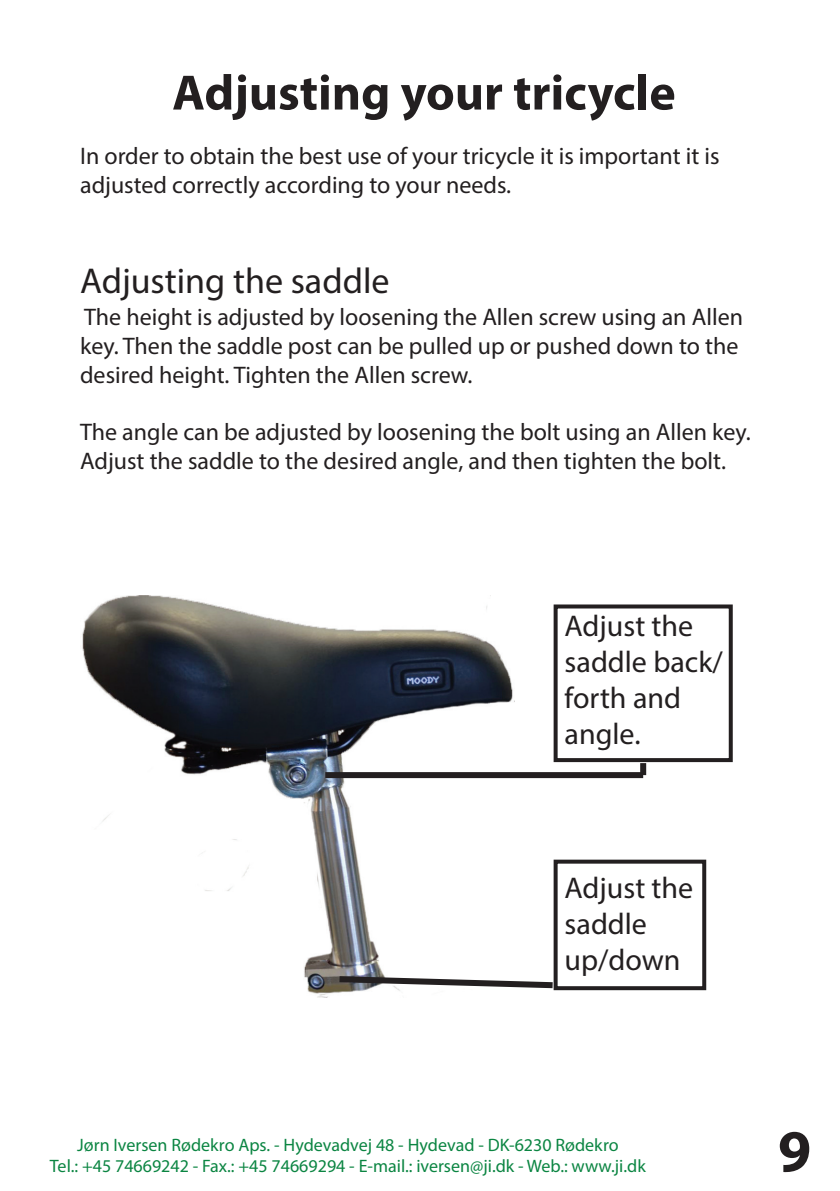
<style>
.page{position:relative;width:840px;height:1191px;background:#fff}
.page>*{position:absolute;margin:0;border:0;box-sizing:border-box;transform-origin:0 0}
.t1{font:700 60px "Myriad Pro";color:#231f20}
.Heading{font:700 50px "Myriad Pro";color:#231f20}
.Sub_Heading{font:36px "Myriad Pro";color:#231f20}
.Bemærk_tekst{font:30px/36px "Myriad Pro";color:#231f20}
.Text{font:24px/28.8px "Myriad Pro";color:#231f20}
.Text-2{font:18px "Myriad Pro";color:#0b8542}
</style>
<div class="page">
<img style="left:82px;top:595px;width:432px;height:402px">
<div style="left:553px;top:859px;width:152px;height:131px;border:4px solid #231f20"></div>
<div style="left:553px;top:604px;width:179px;height:158px;border:4px solid #231f20"></div>
<div style="left:325px;top:772px;width:317px;height:6px;background:#231f20"></div>
<svg style="left:639px;top:763px;width:6px;height:12px"></svg>
<svg style="left:333px;top:973px;width:225px;height:18px"></svg>
<p class="Heading" style="left:172px;top:60px;width:504px">Adjusting your tricycle</p>
<p class="Text" style="left:80px;top:141px;width:640px">In order to obtain the best use of your tricycle it is important it is adjusted correctly according to your needs.</p>
<p class="Sub_Heading" style="left:80px;top:259px;width:311px">Adjusting the saddle</p>
<p class="Text" style="left:80px;top:302px;width:664px">The height is adjusted by loosening the Allen screw using an Allen key. Then the saddle post can be pulled up or pushed down to the desired height. Tighten the Allen screw.</p>
<p class="Text" style="left:80px;top:417px;width:672px">The angle can be adjusted by loosening the bolt using an Allen key.<br>Adjust the saddle to the desired angle, and then tighten the bolt.</p>
<p class="Bemærk_tekst" style="left:564px;top:608px;width:159px">Adjust the saddle back/ forth and angle.</p>
<p class="Bemærk_tekst" style="left:564px;top:869px;width:130px">Adjust the saddle</p>
<p class="Bemærk_tekst" style="left:564px;top:941px;width:117px">up/down</p>
<p class="Text-2" style="left:77px;top:1133px;width:542px">Jørn Iversen Rødekro Aps. - Hydevadvej 48 - Hydevad - DK-6230 Rødekro</p>
<p class="Text-2" style="left:50px;top:1155px;width:597px">Tel.: +45 74669242 - Fax.: +45 74669294 - E-mail.: iversen@ji.dk - Web.: www.ji.dk</p>
<h1 class="t1" style="left:777px;top:1112px;width:35px">9</h1>
</div>
